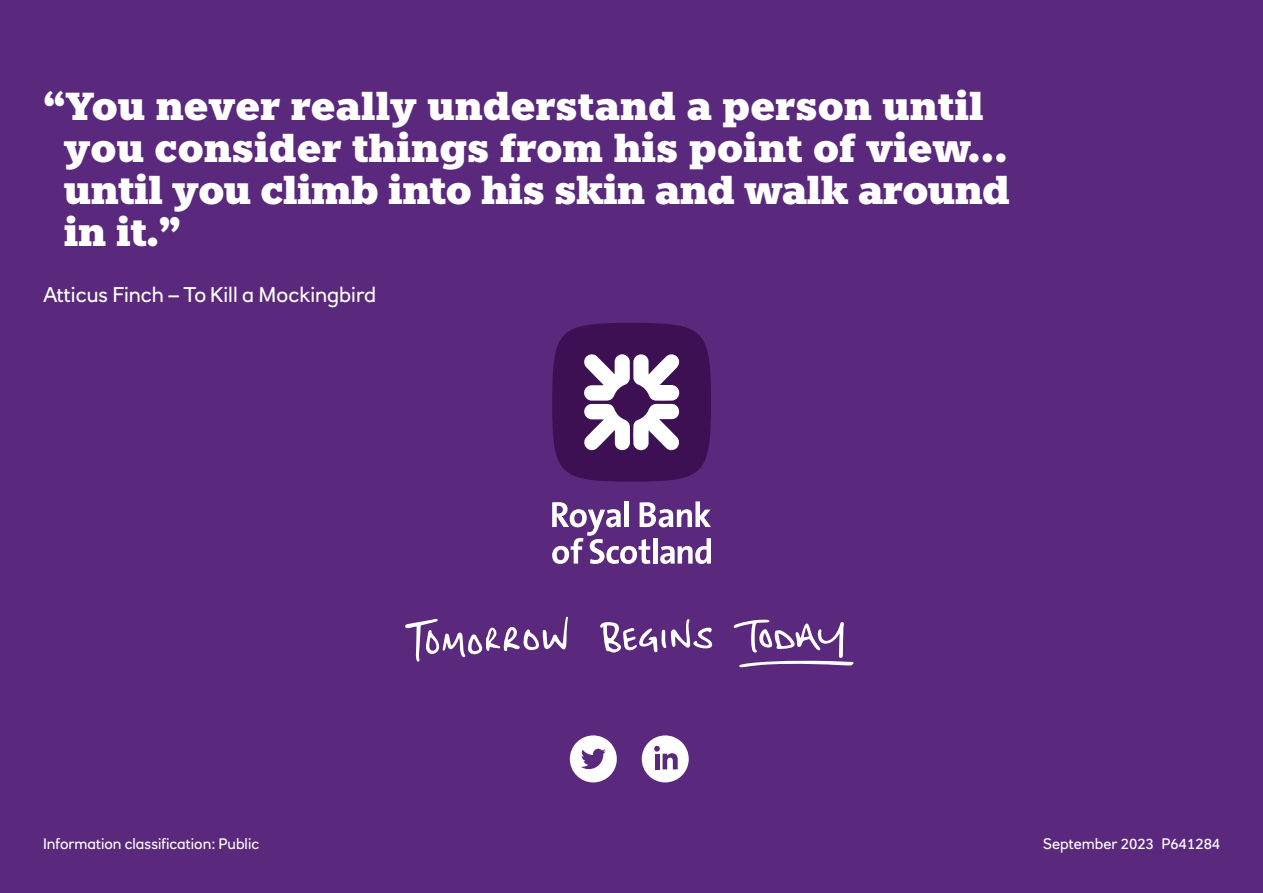
<style>
.page{position:relative;width:1263px;height:893px;background:#5a287d}
.page>*{position:absolute;margin:0;border:0;box-sizing:border-box;transform-origin:0 0}
.t1{font:900 39px/42px "Knile";color:#fff}
.t2{font:21px "RN House Sans";color:#fff}
.t3{font:15px "RN House Sans";color:#fff}
</style>
<div class="page">
<div style="left:552px;top:323px;width:159px;height:159px;background:#3c1053;border-radius:50%"></div>
<svg style="left:584px;top:354px;width:96px;height:97px"></svg>
<svg style="left:552px;top:501px;width:159px;height:63px"></svg>
<svg style="left:733px;top:619px;width:121px;height:48px"></svg>
<svg style="left:405px;top:617px;width:163px;height:45px"></svg>
<svg style="left:600px;top:619px;width:112px;height:34px"></svg>
<div style="left:570px;top:735px;width:47px;height:47px;background:#fff;border-radius:23px"></div>
<svg style="left:581px;top:749px;width:25px;height:20px"></svg>
<div style="left:642px;top:735px;width:47px;height:47px;background:#fff;border-radius:23px"></div>
<svg style="left:654px;top:746px;width:24px;height:23px"></svg>
<p class="t1" style="left:64px;top:85px;width:947px;text-indent:-21px">“You never really understand a person until you consider things from his point of view… until you climb into his skin and walk around in it.”</p>
<p class="t2" style="left:43px;top:282px;width:334px">Atticus Finch – To Kill a Mockingbird</p>
<p class="t3" style="left:43px;top:835px;width:218px">Information classification: Public</p>
<p class="t3" style="left:1043px;top:835px;width:179px">September 2023 P641284</p>
</div>
